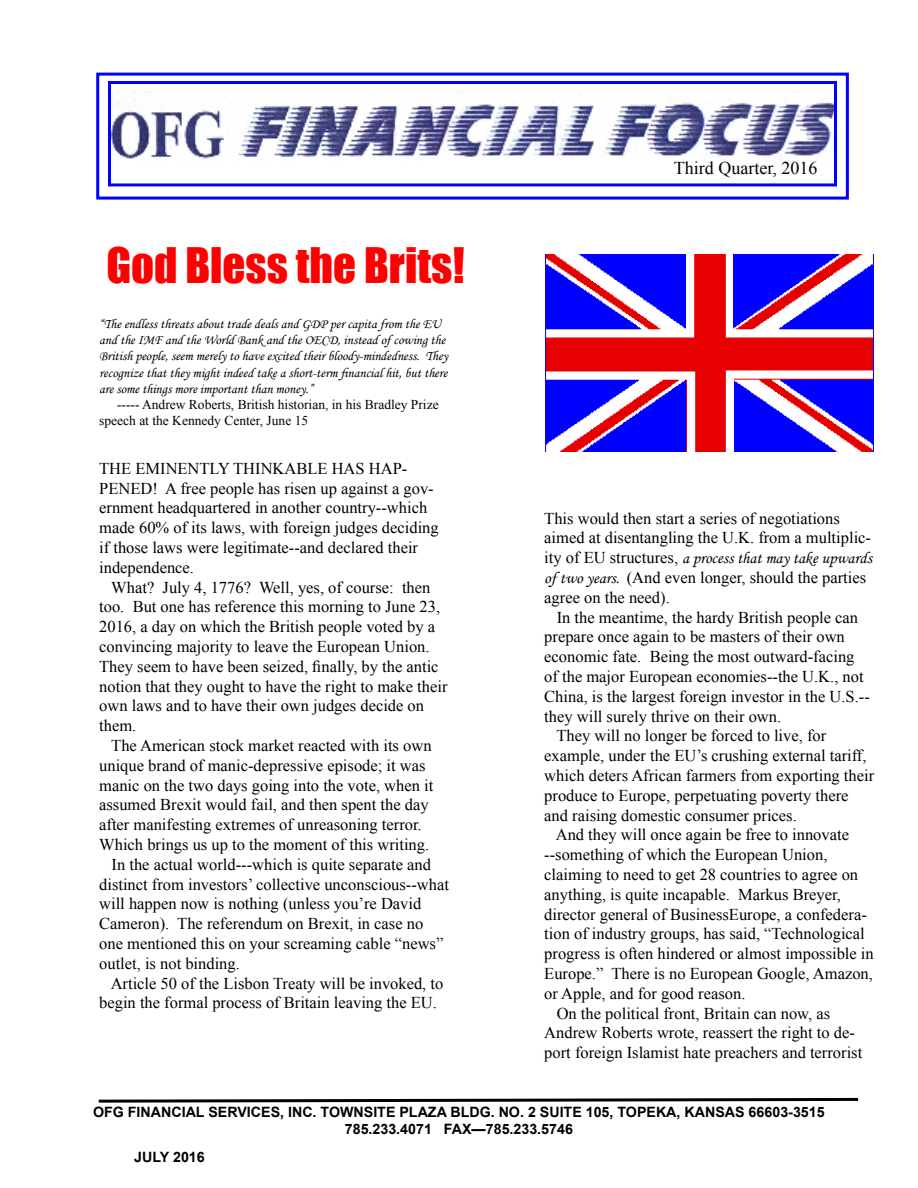
<style>
.page{position:relative;width:918px;height:1188px;background:#fff}
.page>*{position:absolute;margin:0;border:0;box-sizing:border-box;transform-origin:0 0}
.t1{font:45px "Impact";color:#f00}
.t2{font:18px "Times New Roman";color:#000}
.t3{font:16.5px/19.8px "Times New Roman";color:#000}
.t4{font:16.5px "Monotype Corsiva";color:#000}
.t5{font:700 14.25px/17.1px "Arial";color:#000;text-align:center}
.t6{font:13.5px/16.2px "Monotype Corsiva";color:#000}
.t7{font:13.5px/16.2px "Times New Roman";color:#000}
.s1{font-family:"Times New Roman"}
.s2{font-family:"Monotype Corsiva"}
</style>
<div class="page">
<img style="left:112px;top:92px;width:721px;height:69px">
<div style="left:108px;top:81px;width:729px;height:105px;border:3px solid #00f"></div>
<div style="left:96px;top:73px;width:753px;height:127px;border:3px solid #00f"></div>
<svg style="left:98px;top:1097px;width:761px;height:6px"></svg>
<img style="left:545px;top:255px;width:329px;height:196px">
<h1 class="t1" style="left:106px;top:230px;width:360px">God Bless the Brits!</h1>
<p class="t6" style="left:99px;top:316px;width:350px">“The endless threats about trade deals and GDP per capita from the EU and the IMF and the World Bank and the OECD, instead of cowing the British people, seem merely to have excited their bloody-mindedness. They recognize that they might indeed take a short-term financial hit, but there are some things more important than money.”</p>
<p class="t7" style="left:99px;top:396px;width:341px;text-indent:18px">----- Andrew Roberts, British historian, in his Bradley Prize speech at the Kennedy Center, June 15</p>
<p class="t3" style="left:99px;top:458px;width:341px">THE EMINENTLY THINKABLE HAS HAP-PENED! A free people has risen up against a gov&shy;ernment headquartered in another country--which made 60% of its laws, with foreign judges deciding if those laws were legitimate--and declared their independence.</p>
<p class="t3" style="left:99px;top:577px;width:350px;text-indent:12px">What? July 4, 1776? Well, yes, of course: then too. But one has reference this morning to June 23, 2016, a day on which the British people voted by a convincing majority to leave the European Union.<br>They seem to have been seized, finally, by the antic notion that they ought to have the right to make their own laws and to have their own judges decide on them.</p>
<p class="t3" style="left:111px;top:735px;width:322px">The American stock market reacted with its own</p>
<p class="t3" style="left:99px;top:755px;width:328px">unique brand of manic-depressive episode; it was</p>
<p class="t3" style="left:99px;top:775px;width:336px">manic on the two days going into the vote, when it</p>
<p class="t3" style="left:99px;top:795px;width:331px">assumed Brexit would fail, and then spent the day</p>
<p class="t3" style="left:99px;top:814px;width:324px">after manifesting extremes of unreasoning terror.</p>
<p class="t3" style="left:99px;top:834px;width:331px">Which brings us up to the moment of this writing.</p>
<p class="t3" style="left:112px;top:854px;width:321px">In the actual world---which is quite separate and</p>
<p class="t3" style="left:99px;top:874px;width:351px">distinct from investors’ collective unconscious--what</p>
<p class="t3" style="left:99px;top:894px;width:324px">will happen now is nothing (unless you’re David</p>
<p class="t3" style="left:99px;top:913px;width:326px">Cameron). The referendum on Brexit, in case no</p>
<p class="t3" style="left:99px;top:933px;width:346px">one mentioned this on your screaming cable “news”</p>
<p class="t3" style="left:99px;top:953px;width:142px">outlet, is not binding.</p>
<p class="t3" style="left:111px;top:973px;width:334px">Article 50 of the Lisbon Treaty will be invoked, to</p>
<p class="t3" style="left:99px;top:993px;width:339px">begin the formal process of Britain leaving the EU.</p>
<p class="t2" style="left:674px;top:156px;width:145px">Third Quarter, 2016</p>
<p class="t3" style="left:544px;top:508px;width:328px">This would then start a series of negotiations aimed at disentangling the U.K. from a multiplic-</p>
<p class="t4" style="left:544px;top:548px;width:329px"><span class="s1">ity of EU structures,</span> a process that may take upwards</p>
<p class="t3" style="left:544px;top:567px;width:323px"><span class="s2">of two years.</span> (And even longer, should the parties agree on the need).</p>
<p class="t3" style="left:557px;top:607px;width:303px">In the meantime, the hardy British people can</p>
<p class="t3" style="left:544px;top:627px;width:302px">prepare once again to be masters of their own</p>
<p class="t3" style="left:544px;top:646px;width:312px">economic fate. Being the most outward-facing</p>
<p class="t3" style="left:544px;top:666px;width:321px">of the major European economies--the U.K., not</p>
<p class="t3" style="left:544px;top:686px;width:327px">China, is the largest foreign investor in the U.S.--</p>
<p class="t3" style="left:544px;top:706px;width:238px">they will surely thrive on their own.</p>
<p class="t3" style="left:556px;top:726px;width:271px">They will no longer be forced to live, for</p>
<p class="t3" style="left:544px;top:745px;width:324px">example, under the EU’s crushing external tariff,</p>
<p class="t3" style="left:544px;top:765px;width:331px">which deters African farmers from exporting their</p>
<p class="t3" style="left:544px;top:785px;width:306px">produce to Europe, perpetuating poverty there</p>
<p class="t3" style="left:544px;top:805px;width:254px">and raising domestic consumer prices.</p>
<p class="t3" style="left:556px;top:825px;width:295px">And they will once again be free to innovate</p>
<p class="t3" style="left:544px;top:844px;width:285px">--something of which the European Union,</p>
<p class="t3" style="left:544px;top:864px;width:315px">claiming to need to get 28 countries to agree on</p>
<p class="t3" style="left:544px;top:884px;width:298px">anything, is quite incapable. Markus Breyer,</p>
<p class="t3" style="left:544px;top:904px;width:324px">director general of BusinessEurope, a confedera-</p>
<p class="t3" style="left:544px;top:924px;width:322px">tion of industry groups, has said, “Technological</p>
<p class="t3" style="left:544px;top:943px;width:331px">progress is often hindered or almost impossible in</p>
<p class="t3" style="left:544px;top:963px;width:330px">Europe.” There is no European Google, Amazon,</p>
<p class="t3" style="left:544px;top:983px;width:203px">or Apple, and for good reason.</p>
<p class="t3" style="left:557px;top:1003px;width:275px">On the political front, Britain can now, as</p>
<p class="t3" style="left:544px;top:1023px;width:312px">Andrew Roberts wrote, reassert the right to de-</p>
<p class="t3" style="left:544px;top:1042px;width:320px">port foreign Islamist hate preachers and terrorist</p>
<p class="t5" style="left:93px;top:1104px;width:733px">OFG FINANCIAL SERVICES, INC. TOWNSITE PLAZA BLDG. NO. 2 SUITE 105, TOPEKA, KANSAS 66603-3515<br>785.233.4071 FAX—785.233.5746</p>
<p class="t5" style="left:134px;top:1149px;width:72px">JULY 2016</p>
</div>
